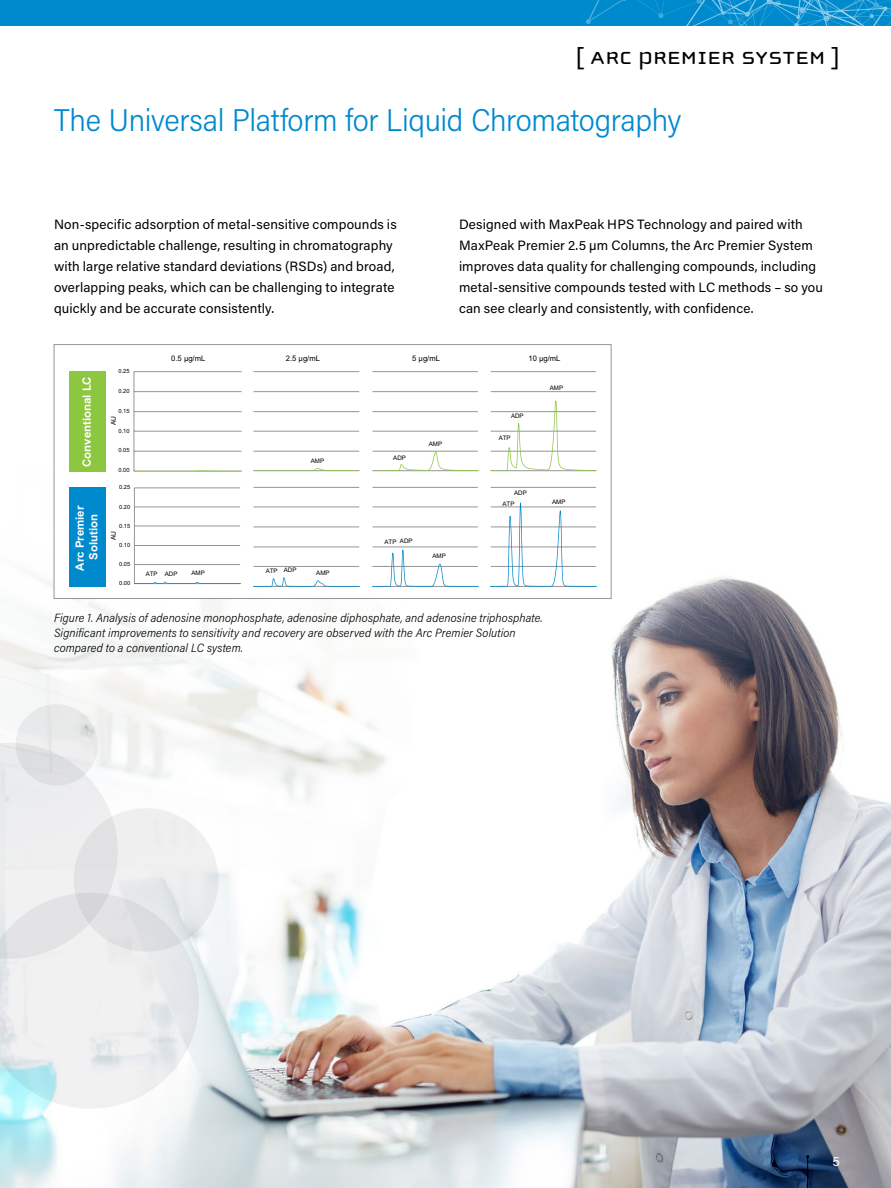
<style>
.page{position:relative;width:891px;height:1188px;background:#fff}
.page>*{position:absolute;margin:0;border:0;box-sizing:border-box;transform-origin:0 0}
.t1{font:300 31.5px "Acumin Pro Semi Cond";letter-spacing:-.01em;color:#008ace}
.t2{font:25.5px "Cholla Unicase";letter-spacing:.025em;color:#000;scale:1.1 1}
.t3{font:13.5px/21px "Acumin Pro";letter-spacing:.01em;color:#000}
.t4{font:13.5px "Acumin Pro";color:#fff}
.t5{font:italic 300 12px/15px "Acumin Pro Semi Cond";letter-spacing:.01em;color:#000}
.t6{font:700 11.4px/13.6px "Arial";color:#fff;text-align:center}
.t7{font:7.65px "Arial";color:#000}
.t8{font:6.6px "Arial";color:#000}
.t9{font:6.15px "Arial";color:#000}
.t10{font:5.7px "Arial";letter-spacing:.025em;color:#000}
</style>
<div class="page">
<div style="left:0;top:0;width:891px;height:26px;background:#008ace"></div>
<svg style="left:586px;top:0;width:305px;height:26px"></svg>
<img style="left:0;top:470px;width:891px;height:718px">
<hr style="left:807px;top:1157px;width:1px;height:31px;background:#000">
<div style="left:54px;top:345px;width:557px;height:254px;background:#fff"></div>
<hr style="left:491px;top:391px;width:105px;height:1px;background:#939598">
<hr style="left:491px;top:371px;width:105px;height:1px;background:#939598">
<svg style="left:490px;top:400px;width:106px;height:71px"></svg>
<hr style="left:491px;top:586px;width:105px;height:1px;background:#939598">
<hr style="left:491px;top:487px;width:105px;height:1px;background:#939598">
<svg style="left:490px;top:502px;width:106px;height:84px"></svg>
<hr style="left:373px;top:431px;width:105px;height:1px;background:#939598">
<hr style="left:373px;top:411px;width:105px;height:1px;background:#939598">
<hr style="left:373px;top:391px;width:105px;height:1px;background:#939598">
<hr style="left:373px;top:371px;width:105px;height:1px;background:#939598">
<svg style="left:372px;top:450px;width:106px;height:21px"></svg>
<hr style="left:373px;top:586px;width:105px;height:1px;background:#939598">
<hr style="left:373px;top:547px;width:105px;height:1px;background:#939598">
<hr style="left:373px;top:527px;width:105px;height:1px;background:#939598">
<hr style="left:373px;top:507px;width:105px;height:1px;background:#939598">
<hr style="left:373px;top:487px;width:105px;height:1px;background:#939598">
<svg style="left:372px;top:549px;width:106px;height:37px"></svg>
<hr style="left:254px;top:451px;width:105px;height:1px;background:#939598">
<hr style="left:254px;top:431px;width:105px;height:1px;background:#939598">
<hr style="left:254px;top:411px;width:105px;height:1px;background:#939598">
<hr style="left:254px;top:391px;width:105px;height:1px;background:#939598">
<hr style="left:254px;top:371px;width:105px;height:1px;background:#939598">
<svg style="left:253px;top:468px;width:106px;height:3px"></svg>
<hr style="left:254px;top:586px;width:105px;height:1px;background:#939598">
<hr style="left:254px;top:566px;width:105px;height:1px;background:#939598">
<hr style="left:254px;top:547px;width:105px;height:1px;background:#939598">
<hr style="left:254px;top:527px;width:105px;height:1px;background:#939598">
<hr style="left:254px;top:507px;width:105px;height:1px;background:#939598">
<hr style="left:254px;top:487px;width:105px;height:1px;background:#939598">
<svg style="left:255px;top:577px;width:104px;height:9px"></svg>
<hr style="left:134px;top:471px;width:108px;height:1px;background:#939598">
<hr style="left:134px;top:451px;width:108px;height:1px;background:#939598">
<hr style="left:134px;top:431px;width:108px;height:1px;background:#939598">
<hr style="left:134px;top:411px;width:108px;height:1px;background:#939598">
<hr style="left:134px;top:391px;width:108px;height:1px;background:#939598">
<hr style="left:134px;top:371px;width:108px;height:1px;background:#939598">
<hr style="left:134px;top:372px;width:1px;height:99px;background:#939598">
<svg style="left:134px;top:469px;width:108px;height:2px"></svg>
<hr style="left:134px;top:564px;width:106px;height:1px;background:#939598">
<hr style="left:134px;top:545px;width:106px;height:1px;background:#939598">
<hr style="left:134px;top:526px;width:106px;height:1px;background:#939598">
<hr style="left:134px;top:507px;width:106px;height:1px;background:#939598">
<hr style="left:134px;top:488px;width:106px;height:1px;background:#939598">
<hr style="left:134px;top:488px;width:1px;height:96px;background:#939598">
<svg style="left:134px;top:582px;width:106px;height:2px"></svg>
<div style="left:69px;top:371px;width:36px;height:101px;background:#8dc63f"></div>
<div style="left:69px;top:487px;width:36px;height:100px;background:#008ace"></div>
<div style="left:54px;top:345px;width:557px;height:254px;border:1px solid #939598"></div>
<svg style="left:0;top:969px;width:209px;height:150px;fill:#f1f1f2"></svg>
<svg style="left:0;top:700px;width:225px;height:269px"></svg>
<h2 class="t2" style="left:576px;top:45px;width:242px">[ ARC PREMIER SYSTEM ]</h2>
<h1 class="t1" style="left:54px;top:98px;width:629px">The Universal Platform for Liquid Chromatography</h1>
<p class="t3" style="left:54px;top:213px;width:344px">Non-specific adsorption of metal-sensitive compounds is an unpredictable challenge, resulting in chromatography with large relative standard deviations (RSDs) and broad, overlapping peaks, which can be challenging to integrate quickly and be accurate consistently.</p>
<p class="t3" style="left:459px;top:213px;width:366px">Designed with MaxPeak HPS Technology and paired with MaxPeak Premier 2.5 µm Columns, the Arc Premier System improves data quality for challenging compounds, including metal-sensitive compounds tested with LC methods – so you can see clearly and consistently, with confidence.</p>
<p class="t7" style="left:171px;top:353px;width:36px">0.5 µg/mL</p>
<p class="t7" style="left:286px;top:353px;width:36px">2.5 µg/mL</p>
<p class="t7" style="left:412px;top:353px;width:29px">5 µg/mL</p>
<p class="t7" style="left:528px;top:353px;width:33px">10 µg/mL</p>
<p class="t6" style="left:80px;top:467px;width:92px;rotate:-90deg">Conventional LC</p>
<p class="t6" style="left:74px;top:571px;width:66px;rotate:-90deg">Arc Premier<br>Solution</p>
<p class="t10" style="left:119px;top:368px;width:13px">0.25</p>
<p class="t10" style="left:119px;top:387px;width:13px">0.20</p>
<p class="t10" style="left:119px;top:407px;width:13px">0.15</p>
<p class="t8" style="left:109px;top:425px;width:11px;rotate:-90deg">AU</p>
<p class="t10" style="left:119px;top:427px;width:13px">0.10</p>
<p class="t10" style="left:119px;top:447px;width:13px">0.05</p>
<p class="t10" style="left:119px;top:467px;width:13px">0.00</p>
<p class="t10" style="left:119px;top:483px;width:13px">0.25</p>
<p class="t10" style="left:119px;top:503px;width:13px">0.20</p>
<p class="t10" style="left:119px;top:522px;width:13px">0.15</p>
<p class="t8" style="left:109px;top:540px;width:11px;rotate:-90deg">AU</p>
<p class="t10" style="left:119px;top:541px;width:13px">0.10</p>
<p class="t10" style="left:119px;top:560px;width:13px">0.05</p>
<p class="t10" style="left:119px;top:580px;width:13px">0.00</p>
<p class="t9" style="left:311px;top:457px;width:15px">AMP</p>
<p class="t9" style="left:266px;top:566px;width:32px">ATP ADP</p>
<p class="t9" style="left:146px;top:570px;width:33px">ATP ADP</p>
<p class="t9" style="left:191px;top:569px;width:15px">AMP</p>
<p class="t9" style="left:316px;top:569px;width:15px">AMP</p>
<p class="t9" style="left:393px;top:453px;width:14px">ADP</p>
<p class="t9" style="left:429px;top:440px;width:15px">AMP</p>
<p class="t9" style="left:384px;top:537px;width:30px">ATP ADP</p>
<p class="t9" style="left:433px;top:551px;width:15px">AMP</p>
<p class="t9" style="left:511px;top:412px;width:14px">ADP</p>
<p class="t9" style="left:499px;top:434px;width:14px">ATP</p>
<p class="t9" style="left:514px;top:489px;width:14px">ADP</p>
<p class="t9" style="left:503px;top:500px;width:14px">ATP</p>
<p class="t9" style="left:550px;top:384px;width:15px">AMP</p>
<p class="t9" style="left:552px;top:498px;width:15px">AMP</p>
<p class="t5" style="left:54px;top:610px;width:490px">Figure 1. Analysis of adenosine monophosphate, adenosine diphosphate, and adenosine triphosphate.<br>Significant improvements to sensitivity and recovery are observed with the Arc Premier Solution compared to a conventional LC system.</p>
<p class="t4" style="left:833px;top:1151px;width:9px">5</p>
</div>
